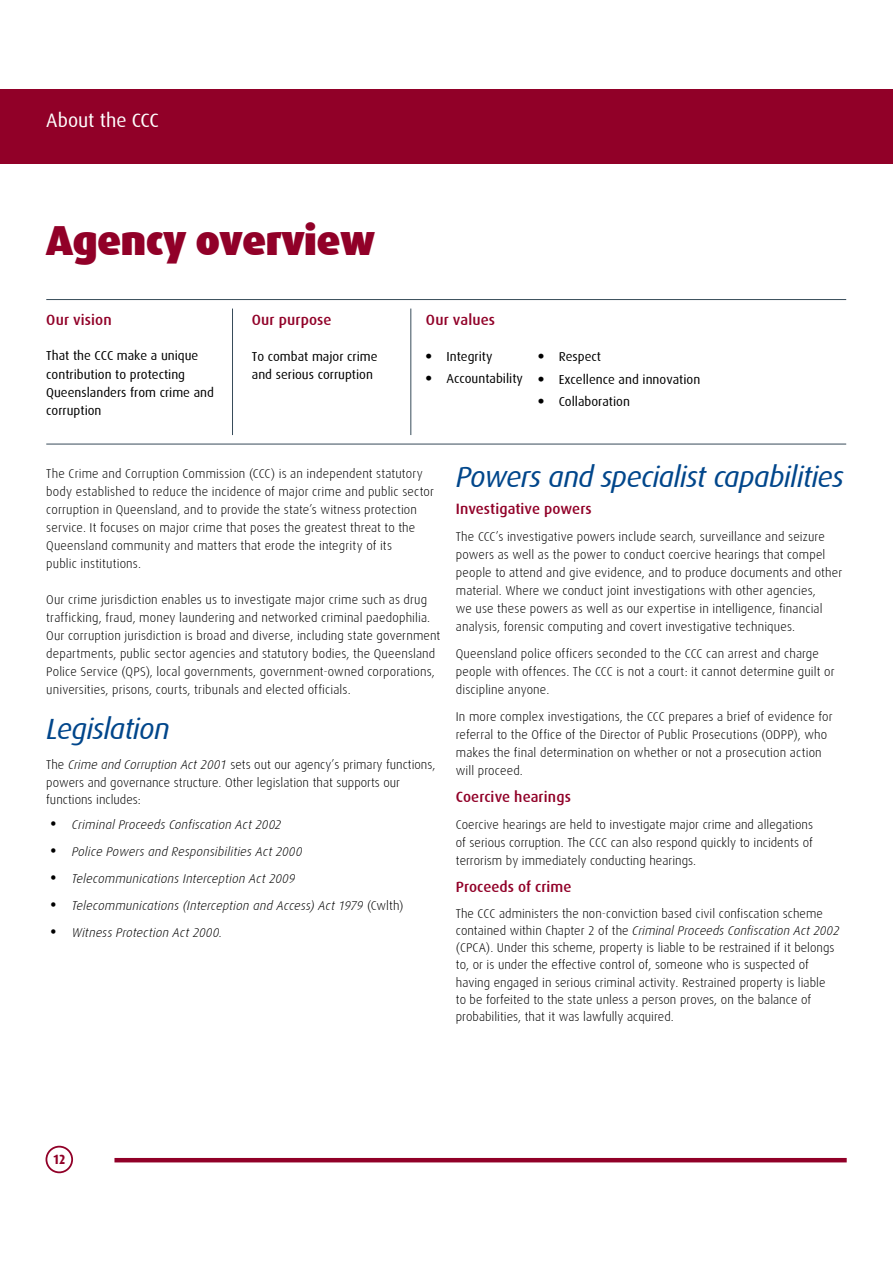
<style>
.page{position:relative;width:893px;height:1263px;background:#fff}
.page>*{position:absolute;margin:0;border:0;box-sizing:border-box;transform-origin:0 0}
.t1{font:900 42px "Dax";letter-spacing:-.02em;color:#910028}
.t2{font:italic 29.25px "Dax";letter-spacing:-.025em;color:#00468b}
.t3{font:19.5px "Dax";letter-spacing:-.005em;color:#fff}
.t4{font:500 15px "Dax";letter-spacing:.005em;color:#910028}
.t5{font:800 13.5px "Dax Condensed";color:#910028}
.t6{font:13.05px/18.1px "Dax";color:#000}
.t7{font:300 12.75px/18px "Dax";letter-spacing:.01em;color:#000}
.t8{font:italic 300 12.75px "Dax";letter-spacing:.01em;color:#000}
.s1{font-weight:900}
.s2{font-style:italic}
.s3{font-weight:700;font-style:normal;font-size:15px}
.s4{font-style:normal}
</style>
<div class="page">
<hr style="left:114px;top:1158px;width:733px;height:4px;background:#910028">
<hr style="left:46px;top:299px;width:800px;height:1px;background:#374b59">
<hr style="left:46px;top:444px;width:800px;height:1px;background:#374b59">
<hr style="left:410px;top:309px;width:1px;height:126px;background:#374b59">
<hr style="left:232px;top:309px;width:1px;height:126px;background:#374b59">
<div style="left:0;top:89px;width:893px;height:75px;background:#910028"></div>
<div style="left:46px;top:1146px;width:27px;height:27px;border:2px solid #910028;border-radius:50%"></div>
<h3 class="t3" style="left:46px;top:110px;width:114px">About the CCC</h3>
<h1 class="t1" style="left:46px;top:216px;width:330px">Agency overview</h1>
<p class="t4" style="left:46px;top:312px;width:67px">Our vision</p>
<p class="t6" style="left:46px;top:347px;width:169px">That the CCC make a unique contribution to protecting<br>Queenslanders from crime and corruption</p>
<p class="t4" style="left:252px;top:312px;width:81px">Our purpose</p>
<p class="t6" style="left:252px;top:348px;width:127px">To combat major crime and serious corruption</p>
<p class="t4" style="left:426px;top:312px;width:71px">Our values</p>
<p class="t6" style="left:426px;top:347px;width:68px"><span class="s1">•</span> Integrity</p>
<p class="t6" style="left:426px;top:370px;width:98px"><span class="s1">•</span> Accountability</p>
<p class="t6" style="left:538px;top:348px;width:64px"><span class="s1">•</span> Respect</p>
<p class="t6" style="left:538px;top:370px;width:164px"><span class="s1">•</span> Excellence and innovation</p>
<p class="t6" style="left:538px;top:392px;width:93px"><span class="s1">•</span> Collaboration</p>
<p class="t7" style="left:46px;top:465px;width:389px">The Crime and Corruption Commission (CCC) is an independent statutory body established to reduce the incidence of major crime and public sector corruption in Queensland, and to provide the state’s witness protection service. It focuses on major crime that poses the greatest threat to the Queensland community and matters that erode the integrity of its<br>public institutions.</p>
<p class="t7" style="left:46px;top:591px;width:396px">Our crime jurisdiction enables us to investigate major crime such as drug trafficking, fraud, money laundering and networked criminal paedophilia.<br>Our corruption jurisdiction is broad and diverse, including state government departments, public sector agencies and statutory bodies, the Queensland Police Service (QPS), local governments, government-owned corporations, universities, prisons, courts, tribunals and elected officials.</p>
<h2 class="t2" style="left:46px;top:713px;width:125px">Legislation</h2>
<p class="t7" style="left:46px;top:756px;width:391px;line-height:17.2px">The <span class="s2">Crime and Corruption Act 2001</span> sets out our agency’s primary functions, powers and governance structure. Other legislation that supports our functions includes:</p>
<p class="t8" style="left:51px;top:818px;width:232px"><span class="s3">•</span> Criminal Proceeds Confiscation Act 2002</p>
<p class="t8" style="left:51px;top:845px;width:253px"><span class="s3">•</span> Police Powers and Responsibilities Act 2000</p>
<p class="t8" style="left:51px;top:872px;width:246px"><span class="s3">•</span> Telecommunications Interception Act 2009</p>
<p class="t8" style="left:51px;top:899px;width:355px"><span class="s3">•</span> Telecommunications (Interception and Access) Act 1979 <span class="s4">(Cwlth)</span></p>
<p class="t8" style="left:51px;top:926px;width:173px"><span class="s3">•</span> Witness Protection Act 2000.</p>
<h2 class="t2" style="left:456px;top:461px;width:390px">Powers and specialist capabilities</h2>
<p class="t4" style="left:456px;top:501px;width:137px">Investigative powers</p>
<p class="t7" style="left:456px;top:528px;width:388px">The CCC’s investigative powers include search, surveillance and seizure powers as well as the power to conduct coercive hearings that compel people to attend and give evidence, and to produce documents and other material. Where we conduct joint investigations with other agencies,<br>we use these powers as well as our expertise in intelligence, financial analysis, forensic computing and covert investigative techniques.</p>
<p class="t7" style="left:456px;top:645px;width:380px">Queensland police officers seconded to the CCC can arrest and charge people with offences. The CCC is not a court: it cannot determine guilt or discipline anyone.</p>
<p class="t7" style="left:456px;top:708px;width:378px">In more complex investigations, the CCC prepares a brief of evidence for referral to the Office of the Director of Public Prosecutions (ODPP), who makes the final determination on whether or not a prosecution action will proceed.</p>
<p class="t4" style="left:456px;top:789px;width:117px">Coercive hearings</p>
<p class="t7" style="left:456px;top:816px;width:359px;text-align:justify">Coercive hearings are held to investigate major crime and allegations of serious corruption. The CCC can also respond quickly to incidents of terrorism by immediately conducting hearings.</p>
<p class="t4" style="left:456px;top:878px;width:117px">Proceeds of crime</p>
<p class="t7" style="left:456px;top:905px;width:385px;line-height:17.2px">The CCC administers the non-conviction based civil confiscation scheme contained within Chapter 2 of the <span class="s2">Criminal Proceeds Confiscation Act 2002 </span>(CPCA). Under this scheme, property is liable to be restrained if it belongs to, or is under the effective control of, someone who is suspected of having engaged in serious criminal activity. Restrained property is liable<br>to be forfeited to the state unless a person proves, on the balance of probabilities, that it was lawfully acquired.</p>
<p class="t5" style="left:53px;top:1152px;width:14px">12</p>
</div>
